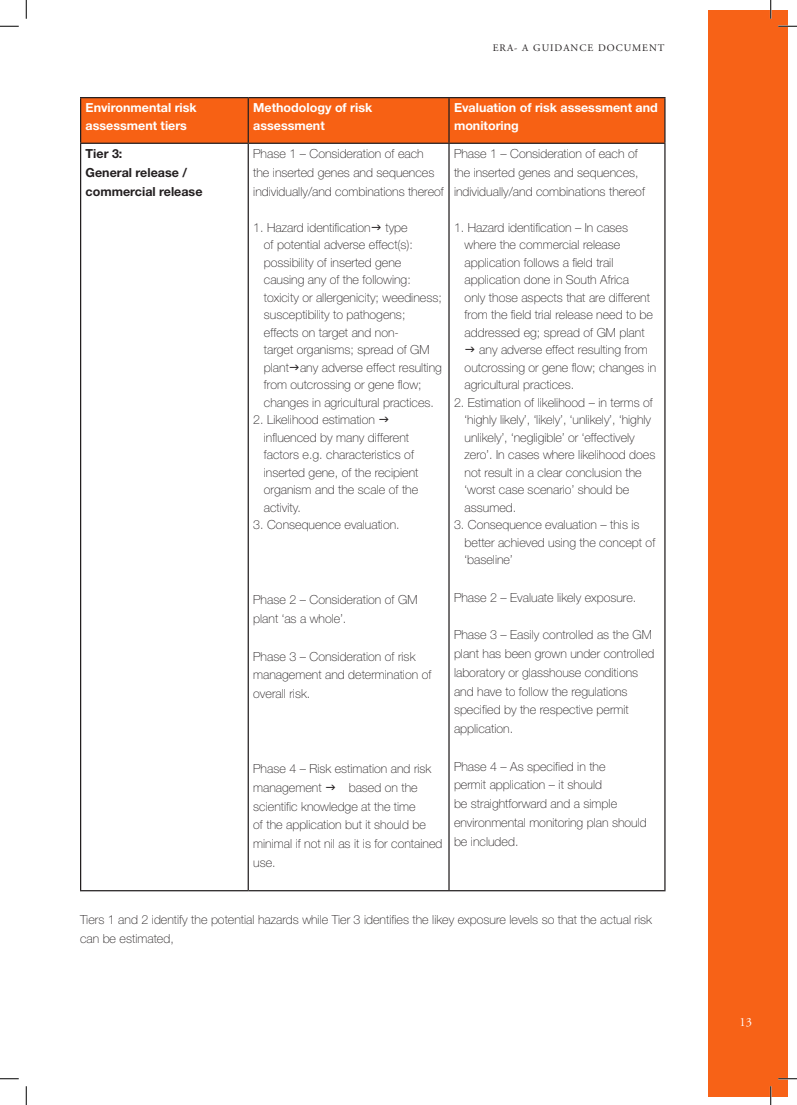
<style>
.page{position:relative;width:797px;height:1105px;background:#fff}
.page>*{position:absolute;margin:0;border:0;box-sizing:border-box;transform-origin:0 0}
.t1{font:100 12.5px/17.5px "Helvetica Neue";color:#231f20}
.t2{font:700 12.5px/17.5px "Helvetica Neue";color:#fff}
.t3{font:700 12.5px/18.8px "Helvetica Neue";color:#231f20}
.t4{font:12.5px "Adobe Garamond Pro";color:#fff}
.t5{font:10px "Adobe Garamond Pro";letter-spacing:.1em;color:#231f20}
</style>
<div class="page">
<div style="left:708px;top:11px;width:80px;height:1085px;background:#f76217"></div>
<div style="left:81px;top:98px;width:583px;height:45px;background:#f76114"></div>
<hr style="left:80px;top:97px;width:168px;height:1px;background:#231f20">
<hr style="left:80px;top:98px;width:1px;height:45px;background:#231f20">
<hr style="left:248px;top:97px;width:201px;height:1px;background:#231f20">
<hr style="left:248px;top:98px;width:1px;height:45px;background:#231f20">
<hr style="left:449px;top:97px;width:216px;height:1px;background:#231f20">
<hr style="left:448px;top:98px;width:1px;height:45px;background:#231f20">
<hr style="left:664px;top:98px;width:1px;height:45px;background:#231f20">
<hr style="left:80px;top:143px;width:168px;height:1px;background:#231f20">
<hr style="left:80px;top:144px;width:1px;height:746px;background:#231f20">
<hr style="left:248px;top:143px;width:201px;height:1px;background:#231f20">
<hr style="left:248px;top:144px;width:1px;height:746px;background:#231f20">
<hr style="left:449px;top:143px;width:216px;height:1px;background:#231f20">
<hr style="left:448px;top:144px;width:1px;height:746px;background:#231f20">
<hr style="left:664px;top:144px;width:1px;height:746px;background:#231f20">
<hr style="left:80px;top:890px;width:168px;height:1px;background:#231f20">
<hr style="left:248px;top:890px;width:201px;height:1px;background:#231f20">
<hr style="left:449px;top:890px;width:216px;height:1px;background:#231f20">
<svg style="left:0;top:25px;width:19px;height:2px"></svg>
<svg style="left:778px;top:25px;width:19px;height:2px"></svg>
<svg style="left:0;top:1078px;width:19px;height:1px"></svg>
<svg style="left:778px;top:1078px;width:19px;height:1px"></svg>
<svg style="left:25px;top:0;width:2px;height:19px"></svg>
<svg style="left:25px;top:1086px;width:2px;height:19px"></svg>
<svg style="left:770px;top:0;width:1px;height:19px"></svg>
<svg style="left:770px;top:1086px;width:1px;height:19px"></svg>
<p class="t5" style="left:493px;top:41px;width:173px">ERA- A GUIDANCE DOCUMENT</p>
<p class="t2" style="left:86px;top:99px;width:113px">Environmental risk assessment tiers</p>
<p class="t2" style="left:253px;top:99px;width:120px">Methodology of risk assessment</p>
<p class="t2" style="left:454px;top:99px;width:205px">Evaluation of risk assessment and monitoring</p>
<p class="t3" style="left:86px;top:144px;width:118px">Tier 3:<br>General release / commercial release</p>
<p class="t1" style="left:253px;top:144px;width:192px;line-height:18.8px">Phase 1 – Consideration of each<br>the inserted genes and sequences individually/and combinations thereof</p>
<p class="t1" style="left:264px;top:219px;width:179px;text-indent:-11px">1. Hazard identification type<br>of potential adverse effect(s): possibility of inserted gene causing any of the following: toxicity or allergenicity; weediness; susceptibility to pathogens; effects on target and non-<br>target organisms; spread of GM plant any adverse effect resulting from outcrossing or gene flow; changes in agricultural practices.</p>
<p class="t1" style="left:264px;top:411px;width:156px;text-indent:-11px">2. Likelihood estimation influenced by many different factors e.g. characteristics of inserted gene, of the recipient organism and the scale of the activity.</p>
<p class="t1" style="left:253px;top:516px;width:148px">3. Consequence evaluation.</p>
<p class="t1" style="left:454px;top:144px;width:192px;line-height:18.8px">Phase 1 – Consideration of each of the inserted genes and sequences, individually/and combinations thereof</p>
<p class="t1" style="left:454px;top:219px;width:176px">1. Hazard identification – In cases</p>
<p class="t1" style="left:464px;top:236px;width:157px">where the commercial release</p>
<p class="t1" style="left:464px;top:254px;width:150px">application follows a field trail</p>
<p class="t1" style="left:464px;top:271px;width:166px">application done in South Africa</p>
<p class="t1" style="left:464px;top:289px;width:187px">only those aspects that are different</p>
<p class="t1" style="left:464px;top:306px;width:190px">from the field trial release need to be</p>
<p class="t1" style="left:464px;top:324px;width:181px">addressed eg; spread of GM plant</p>
<p class="t1" style="left:479px;top:341px;width:170px">any adverse effect resulting from</p>
<p class="t1" style="left:464px;top:359px;width:193px">outcrossing or gene flow; changes in</p>
<p class="t1" style="left:464px;top:376px;width:111px">agricultural practices.</p>
<p class="t1" style="left:464px;top:394px;width:192px;text-indent:-11px">2. Estimation of likelihood – in terms of ‘highly likely’, ‘likely’, ‘unlikely’, ‘highly unlikely’, ‘negligible’ or ‘effectively zero’. In cases where likelihood does not result in a clear conclusion the ‘worst case scenario’ should be assumed.</p>
<p class="t1" style="left:464px;top:516px;width:192px;text-indent:-11px">3. Consequence evaluation – this is better achieved using the concept of ‘baseline’</p>
<p class="t1" style="left:454px;top:589px;width:184px">Phase 2 – Evaluate likely exposure.</p>
<p class="t1" style="left:454px;top:626px;width:202px;line-height:18.8px">Phase 3 – Easily controlled as the GM plant has been grown under controlled laboratory or glasshouse conditions and have to follow the regulations specified by the respective permit application.</p>
<p class="t1" style="left:454px;top:757px;width:194px;line-height:18.8px">Phase 4 – As specified in the<br>permit application – it should<br>be straightforward and a simple environmental monitoring plan should be included.</p>
<p class="t1" style="left:253px;top:591px;width:166px;line-height:18.8px">Phase 2 – Consideration of GM plant ‘as a whole’.</p>
<p class="t1" style="left:253px;top:647px;width:180px;line-height:18.8px">Phase 3 – Consideration of risk management and determination of overall risk.</p>
<p class="t1" style="left:253px;top:759px;width:180px;line-height:18.8px">Phase 4 – Risk estimation and risk management</p>
<p class="t1" style="left:253px;top:778px;width:191px;line-height:18.8px;text-indent:95px">based on the scientific knowledge at the time<br>of the application but it should be minimal if not nil as it is for contained use.</p>
<p class="t1" style="left:80px;top:910px;width:573px;line-height:18.8px">Tiers 1 and 2 identify the potential hazards while Tier 3 identifies the likey exposure levels so that the actual risk can be estimated,</p>
<p class="t4" style="left:739px;top:1014px;width:7px">13</p>
</div>
